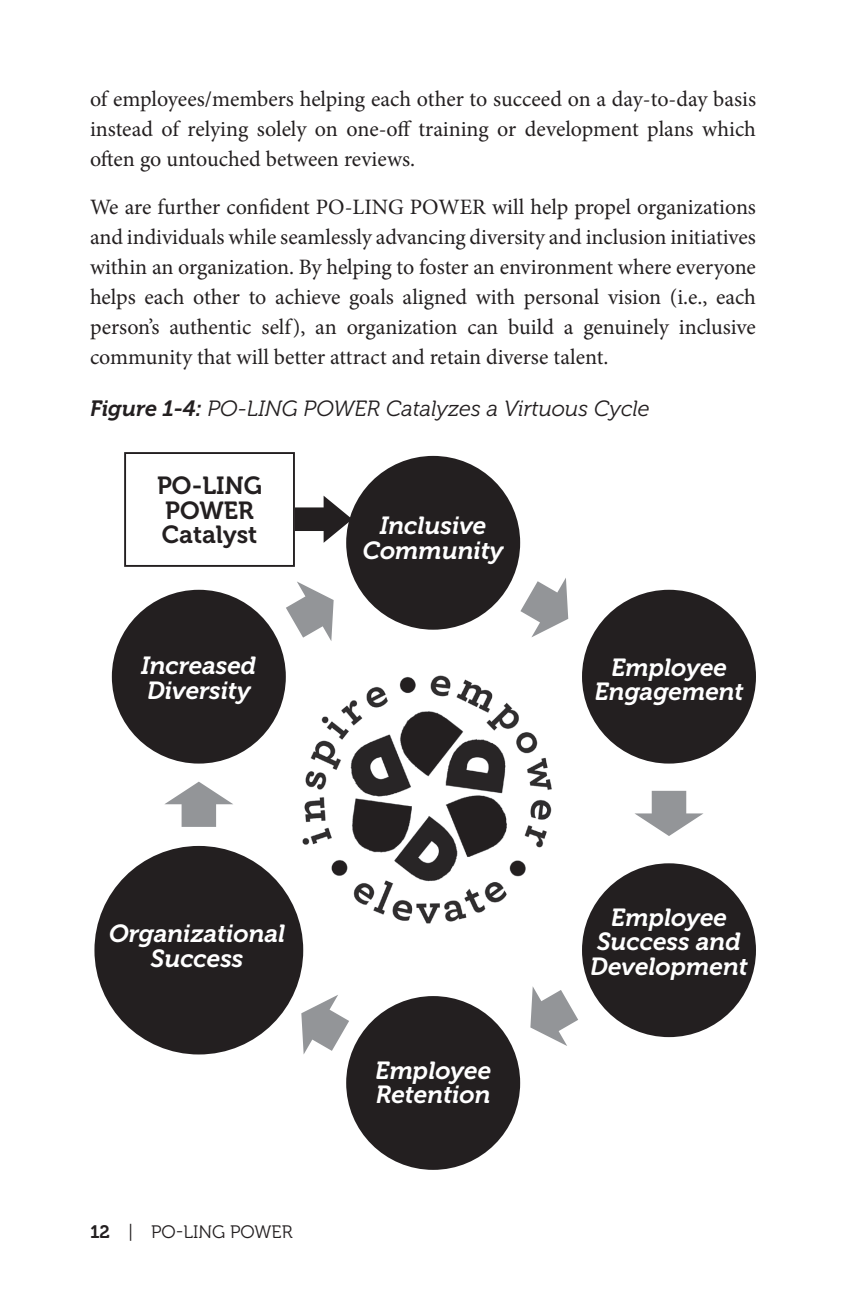
<style>
.page{position:relative;width:864px;height:1296px;background:#fff}
.page>*{position:absolute;margin:0;border:0;box-sizing:border-box;transform-origin:0 0}
.t1{font:italic 24.6px/24.6px "Museo 700";color:#fff;text-align:center}
.t2{font:24.6px/24.6px "Museo 700";color:#231f20}
.t3{font:22px/30px "Minion Pro";color:#231f20;text-align:justify}
.t4{font:italic 22px "Museo 300";color:#231f20}
.t5{font:18px "Museo 300";color:#231f20}
.s1{font-family:"Museo 700"}
</style>
<div class="page">
<img style="left:252px;top:619px;width:360px;height:362px">
<div style="left:112px;top:590px;width:174px;height:174px;background:#231f20;border-radius:50%"></div>
<div style="left:94px;top:846px;width:209px;height:209px;background:#231f20;border-radius:50%"></div>
<div style="left:346px;top:996px;width:174px;height:174px;background:#231f20;border-radius:50%"></div>
<div style="left:582px;top:590px;width:174px;height:174px;background:#231f20;border-radius:50%"></div>
<div style="left:582px;top:863px;width:174px;height:174px;background:#231f20;border-radius:50%"></div>
<div style="left:346px;top:456px;width:174px;height:174px;background:#231f20;border-radius:50%"></div>
<div style="left:124px;top:452px;width:171px;height:115px;border:2px solid #231f20"></div>
<svg style="left:295px;top:496px;width:57px;height:47px"></svg>
<svg style="left:520px;top:578px;width:48px;height:59px"></svg>
<svg style="left:635px;top:791px;width:69px;height:45px"></svg>
<svg style="left:164px;top:782px;width:69px;height:45px"></svg>
<svg style="left:286px;top:581px;width:48px;height:60px"></svg>
<svg style="left:530px;top:986px;width:48px;height:60px"></svg>
<svg style="left:301px;top:995px;width:48px;height:59px"></svg>
<p class="t3" style="left:90px;top:84px;width:668px">of employees/members helping each other to succeed on a day-to-day basis instead of relying solely on one-off training or development plans which often go untouched between reviews.</p>
<p class="t3" style="left:90px;top:192px;width:668px">We are further confident PO-LING POWER will help propel organizations and individuals while seamlessly advancing diversity and inclusion initiatives within an organization. By helping to foster an environment where everyone helps each other to achieve goals aligned with personal vision (i.e., each person’s authentic self), an organization can build a genuinely inclusive community that will better attract and retain diverse talent.</p>
<p class="t4" style="left:90px;top:397px;width:561px"><span class="s1">Figure 1-4:</span> PO-LING POWER Catalyzes a Virtuous Cycle</p>
<p class="t2" style="left:157px;top:474px;width:107px">PO-LING<br>POWER<br>Catalyst</p>
<p class="t1" style="left:141px;top:654px;width:117px;text-align:left">Increased<br>Diversity</p>
<p class="t1" style="left:363px;top:513px;width:142px">Inclusive<br>Community</p>
<p class="t1" style="left:109px;top:921px;width:178px">Organizational<br>Success</p>
<p class="t5" style="left:90px;top:1222px;width:204px"><span class="s1">12</span> | PO-LING POWER</p>
<p class="t1" style="left:375px;top:1058px;width:117px;text-align:left">Employee<br>Retention</p>
<p class="t1" style="left:594px;top:655px;width:151px">Employee<br>Engagement</p>
<p class="t1" style="left:590px;top:905px;width:159px">Employee<br>Success and<br>Development</p>
</div>
